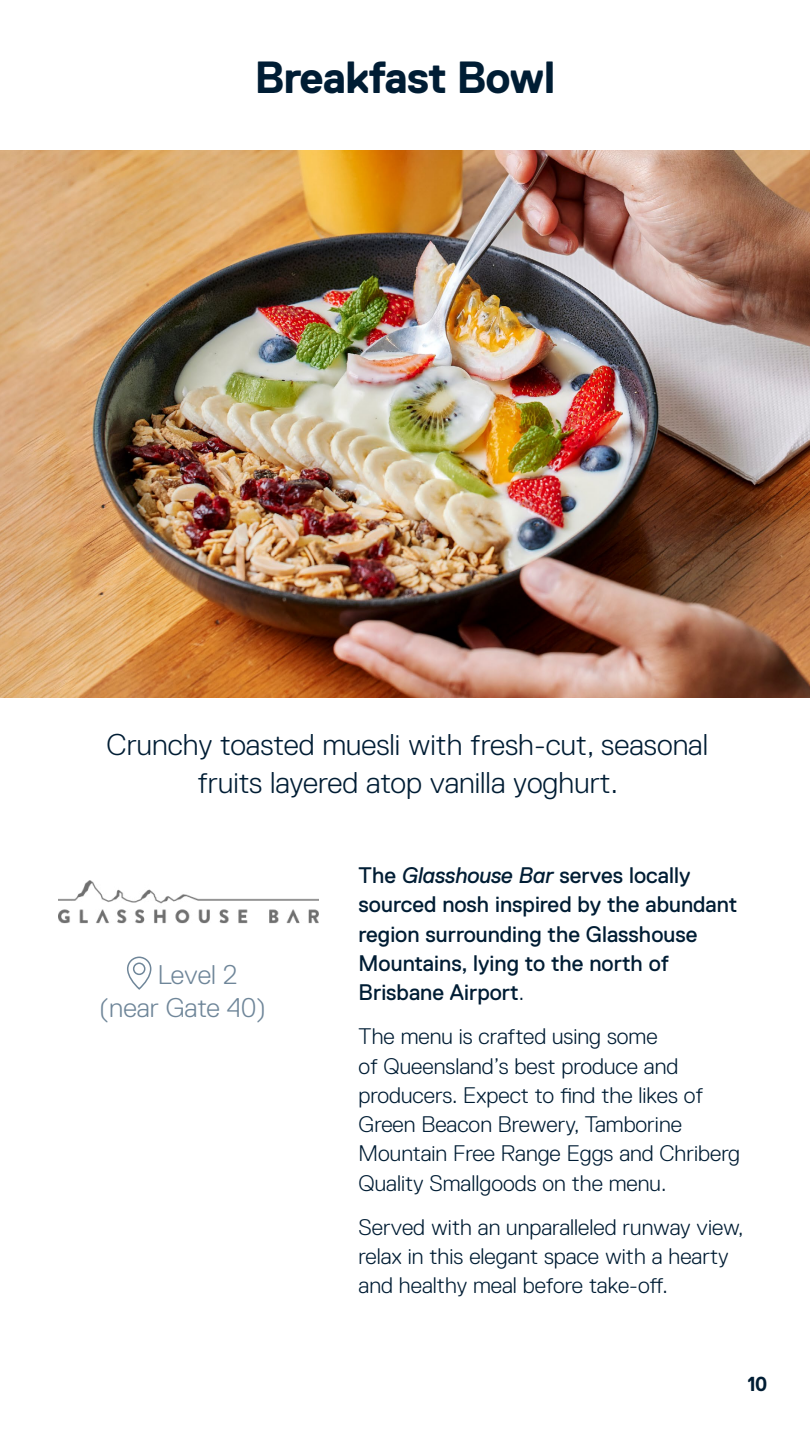
<style>
.page{position:relative;width:810px;height:1440px;background:#fff}
.page>*{position:absolute;margin:0;border:0;box-sizing:border-box;transform-origin:0 0}
.t1{font:700 45px "Replica Pro";letter-spacing:-.025em;color:#001d34}
.t2{font:300 30px/37.5px "Replica Pro";color:#001d34;text-align:center}
.t3{font:300 27px "Replica Pro";color:#6f8699}
.t4{font:300 22.5px/29.2px "Replica Pro";color:#001d34}
.t5{font:22.5px/29.2px "Replica Pro";color:#001d34}
.t6{font:700 20.25px "Replica Pro";color:#001d34}
.s1{font-style:italic}
.s2{font-weight:300}
</style>
<div class="page">
<img style="left:59px;top:880px;width:260px;height:44px">
<img style="left:0;top:151px;width:810px;height:546px">
<svg style="left:127px;top:956px;width:25px;height:34px"></svg>
<h1 class="t1" style="left:255px;top:52px;width:302px">Breakfast Bowl</h1>
<h2 class="t2" style="left:107px;top:726px;width:603px">Crunchy toasted muesli with fresh-cut, seasonal fruits layered atop vanilla yoghurt.</h2>
<p class="t3" style="left:158px;top:959px;width:81px">Level 2</p>
<p class="t3" style="left:99px;top:993px;width:169px">(near Gate 40)</p>
<p class="t5" style="left:359px;top:861px;width:380px">The <span class="s1">Glasshouse Bar</span> serves locally sourced nosh inspired by the abundant region surrounding the Glasshouse<br>Mountains, lying to the north of<br>Brisbane Airport<span class="s2">.</span></p>
<p class="t4" style="left:359px;top:1022px;width:383px">The menu is crafted using some<br>of Queensland’s best produce and producers. Expect to find the likes of Green Beacon Brewery, Tamborine Mountain Free Range Eggs and Chriberg Quality Smallgoods on the menu.</p>
<p class="t4" style="left:359px;top:1213px;width:386px">Served with an unparalleled runway view, relax in this elegant space with a hearty and healthy meal before take-off.</p>
<p class="t6" style="left:748px;top:1373px;width:21px">10</p>
</div>
